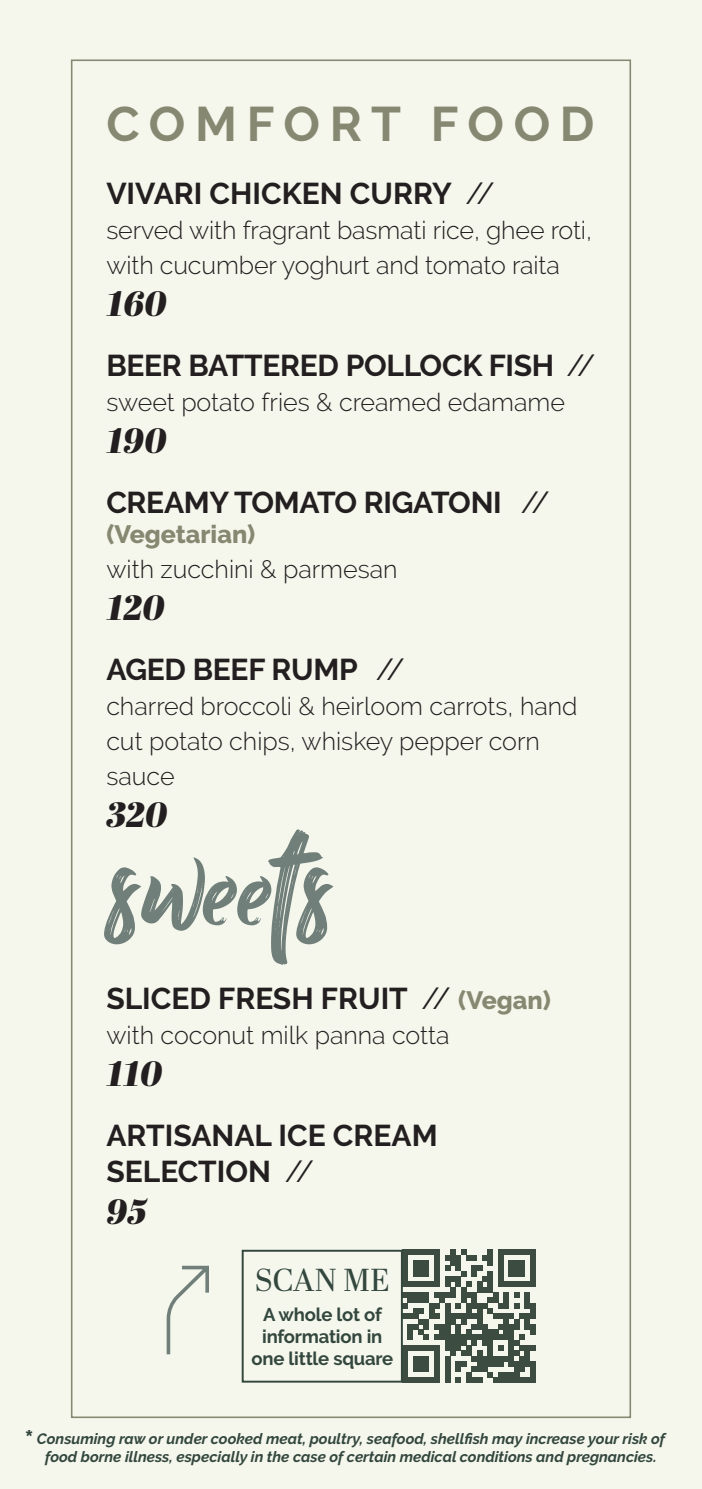
<style>
.page{position:relative;width:702px;height:1489px;background:#fff}
.page>*{position:absolute;margin:0;border:0;box-sizing:border-box;transform-origin:0 0}
.t1{font:154.5px "Billy Ohio";color:#717f7b}
.t2{font:700 48.5px "Raleway";letter-spacing:.2em;color:#878871}
.t3{font:italic 35px "Abril Fatface";color:#231f20}
.t4{font:31.75px "Abril Display";color:#33473e}
.t5{font:700 30px/36px "Raleway";letter-spacing:-.01em;color:#231f20}
.t6{font:300 25px/35px "Raleway";color:#231f20}
.t7{font:800 25px "Raleway";color:#878871}
.t8{font:800 25px "Raleway";color:#33473e}
.t9{font:700 18.5px/22.2px "Raleway";letter-spacing:-.01em;color:#33473e;text-align:center}
.t10{font:italic 700 15px/18px "Raleway";color:#33473e;text-align:center}
.s1{font-weight:400}
.s2{font-weight:800;font-size:25px;color:#878871}
</style>
<div class="page">
<div style="left:0;top:0;width:702px;height:1488px;background:#f5f7ec"></div>
<svg style="left:403px;top:1249px;width:132px;height:133px"></svg>
<div style="left:242px;top:1249px;width:161px;height:133px;border:2px solid #33473e"></div>
<svg style="left:166px;top:1265px;width:43px;height:90px"></svg>
<p class="t2" style="left:106px;top:96px;width:489px">COMFORT FOOD</p>
<p class="t5" style="left:106px;top:175px;width:390px">VIVARI CHICKEN CURRY <span class="s1">//</span></p>
<p class="t6" style="left:106px;top:212px;width:487px">served with fragrant basmati rice, ghee roti, with cucumber yoghurt and tomato raita</p>
<p class="t3" style="left:106px;top:278px;width:62px">160</p>
<p class="t5" style="left:106px;top:347px;width:490px">BEER BATTERED POLLOCK FISH <span class="s1">//</span></p>
<p class="t6" style="left:106px;top:384px;width:460px">sweet potato fries &amp; creamed edamame</p>
<p class="t3" style="left:106px;top:415px;width:62px">190</p>
<p class="t5" style="left:106px;top:484px;width:445px">CREAMY TOMATO RIGATONI <span class="s1">//</span></p>
<p class="t7" style="left:106px;top:520px;width:150px">(Vegetarian)</p>
<p class="t6" style="left:106px;top:551px;width:293px">with zucchini &amp; parmesan</p>
<p class="t3" style="left:106px;top:582px;width:60px">120</p>
<p class="t5" style="left:106px;top:651px;width:300px">AGED BEEF RUMP <span class="s1">//</span></p>
<p class="t6" style="left:106px;top:688px;width:472px">charred broccoli &amp; heirloom carrots, hand cut potato chips, whiskey pepper corn sauce</p>
<p class="t3" style="left:106px;top:789px;width:62px">320</p>
<p class="t1" style="left:106px;top:790px;width:228px">sweets</p>
<p class="t5" style="left:106px;top:980px;width:446px">SLICED FRESH FRUIT <span class="s1">//</span> <span class="s2">(Vegan)</span></p>
<p class="t6" style="left:106px;top:1017px;width:345px">with coconut milk panna cotta</p>
<p class="t3" style="left:106px;top:1048px;width:57px">110</p>
<p class="t5" style="left:106px;top:1117px;width:333px">ARTISANAL ICE CREAM<br>SELECTION <span class="s1">//</span></p>
<p class="t3" style="left:106px;top:1186px;width:42px">95</p>
<p class="t4" style="left:255px;top:1257px;width:137px">SCAN ME</p>
<p class="t9" style="left:251px;top:1302px;width:143px">A whole lot of information in one little square</p>
<p class="t8" style="left:25px;top:1424px;width:10px">*</p>
<p class="t10" style="left:37px;top:1429px;width:629px">Consuming raw or under cooked meat, poultry, seafood, shellfish may increase your risk of food borne illness, especially in the case of certain medical conditions and pregnancies.</p>
</div>
